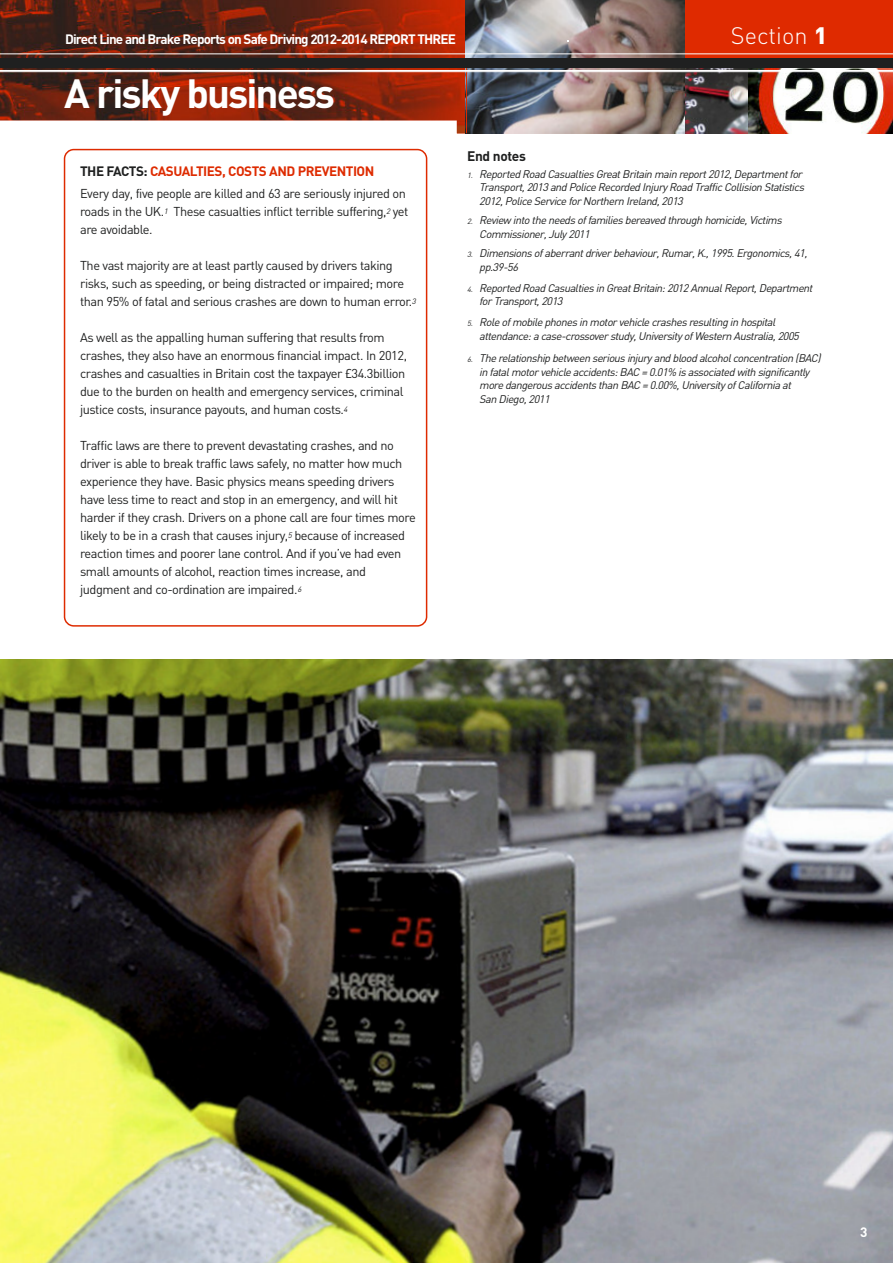
<style>
.page{position:relative;width:893px;height:1263px;background:#fff}
.page>*{position:absolute;margin:0;border:0;box-sizing:border-box;transform-origin:0 0}
.t1{font:700 40.35px "DIN";letter-spacing:-.05em;color:#fff}
.t2{font:300 23.55px "DIN";color:#fff}
.t3{font:700 13.65px "DIN";letter-spacing:-.025em;color:#1f2020}
.t4{font:700 13.5px "DIN";letter-spacing:-.065em;color:#fff}
.t5{font:700 13.5px "DIN";letter-spacing:-.04em;color:#de2b00}
.t6{font:12.75px/18px "DIN";letter-spacing:-.035em;color:#1f2020}
.t7{font:italic 10.95px/13.5px "DIN";letter-spacing:-.045em;color:#1f2020}
.s1{font-weight:900}
.s2{color:#1f2020}
.s3{font-size:7.5px}
</style>
<div class="page">
<img style="left:0;top:0;width:893px;height:134px">
<img style="left:749px;top:68px;width:144px;height:66px">
<img style="left:685px;top:68px;width:63px;height:65px">
<img style="left:466px;top:0;width:219px;height:133px">
<div style="left:0;top:59px;width:893px;height:9px;background:#1f2020"></div>
<hr style="left:466px;top:68px;width:1px;height:65px;background:#de2b00">
<hr style="left:0;top:70px;width:893px;height:1px;background:#fff">
<hr style="left:0;top:71px;width:893px;height:1px;background:#fff">
<hr style="left:0;top:53px;width:893px;height:1px;background:#fff">
<svg style="left:64px;top:149px;width:363px;height:478px"></svg>
<img style="left:0;top:659px;width:893px;height:604px">
<p class="t4" style="left:65px;top:32px;width:392px">Direct Line and Brake Reports on Safe Driving 2012-2014 REPORT THREE</p>
<h2 class="t2" style="left:731px;top:22px;width:98px">Section <span class="s1">1</span></h2>
<h1 class="t1" style="left:64px;top:70px;width:272px">A risky business</h1>
<p class="t5" style="left:80px;top:163px;width:296px"><span class="s2">THE FACTS:</span> CASUALTIES, COSTS AND PREVENTION</p>
<p class="t6" style="left:80px;top:185px;width:330px">Every day, five people are killed and 63 are seriously injured on roads in the UK.<sup>1</sup> These casualties inflict terrible suffering,<sup>2</sup> yet are avoidable.</p>
<p class="t6" style="left:80px;top:257px;width:337px">The vast majority are at least partly caused by drivers taking risks, such as speeding, or being distracted or impaired; more than 95% of fatal and serious crashes are down to human error.<sup>3</sup></p>
<p class="t6" style="left:80px;top:329px;width:328px">As well as the appalling human suffering that results from crashes, they also have an enormous financial impact. In 2012, crashes and casualties in Britain cost the taxpayer £34.3billion due to the burden on health and emergency services, criminal justice costs, insurance payouts, and human costs.<sup>4</sup></p>
<p class="t6" style="left:80px;top:437px;width:337px">Traffic laws are there to prevent devastating crashes, and no driver is able to break traffic laws safely, no matter how much experience they have. Basic physics means speeding drivers have less time to react and stop in an emergency, and will hit harder if they crash. Drivers on a phone call are four times more likely to be in a crash that causes injury,<sup>5</sup> because of increased reaction times and poorer lane control. And if you’ve had even small amounts of alcohol, reaction times increase, and judgment and co-ordination are impaired.<sup>6</sup></p>
<p class="t3" style="left:467px;top:149px;width:60px">End notes</p>
<p class="t7" style="left:479px;top:168px;width:326px;text-indent:-12px"><span class="s3">1.</span> Reported Road Casualties Great Britain main report 2012, Department for<br>Transport, 2013 and Police Recorded Injury Road Traffic Collision Statistics<br>2012, Police Service for Northern Ireland, 2013</p>
<p class="t7" style="left:479px;top:215px;width:304px;text-indent:-12px"><span class="s3">2.</span> Review into the needs of families bereaved through homicide, Victims<br>Commissioner, July 2011</p>
<p class="t7" style="left:479px;top:248px;width:330px;text-indent:-12px"><span class="s3">3.</span> Dimensions of aberrant driver behaviour, Rumar, K., 1995. Ergonomics, 41, pp.39-56</p>
<p class="t7" style="left:479px;top:282px;width:335px;text-indent:-12px"><span class="s3">4.</span> Reported Road Casualties in Great Britain: 2012 Annual Report, Department for Transport, 2013</p>
<p class="t7" style="left:479px;top:317px;width:321px;text-indent:-12px"><span class="s3">5.</span> Role of mobile phones in motor vehicle crashes resulting in hospital attendance: a case-crossover study, University of Western Australia, 2005</p>
<p class="t7" style="left:479px;top:353px;width:343px;text-indent:-12px"><span class="s3">6.</span> The relationship between serious injury and blood alcohol concentration (BAC) in fatal motor vehicle accidents: BAC = 0.01% is associated with significantly more dangerous accidents than BAC = 0.00%, University of California at<br>San Diego, 2011</p>
<p class="t4" style="left:860px;top:1224px;width:9px">3</p>
</div>
